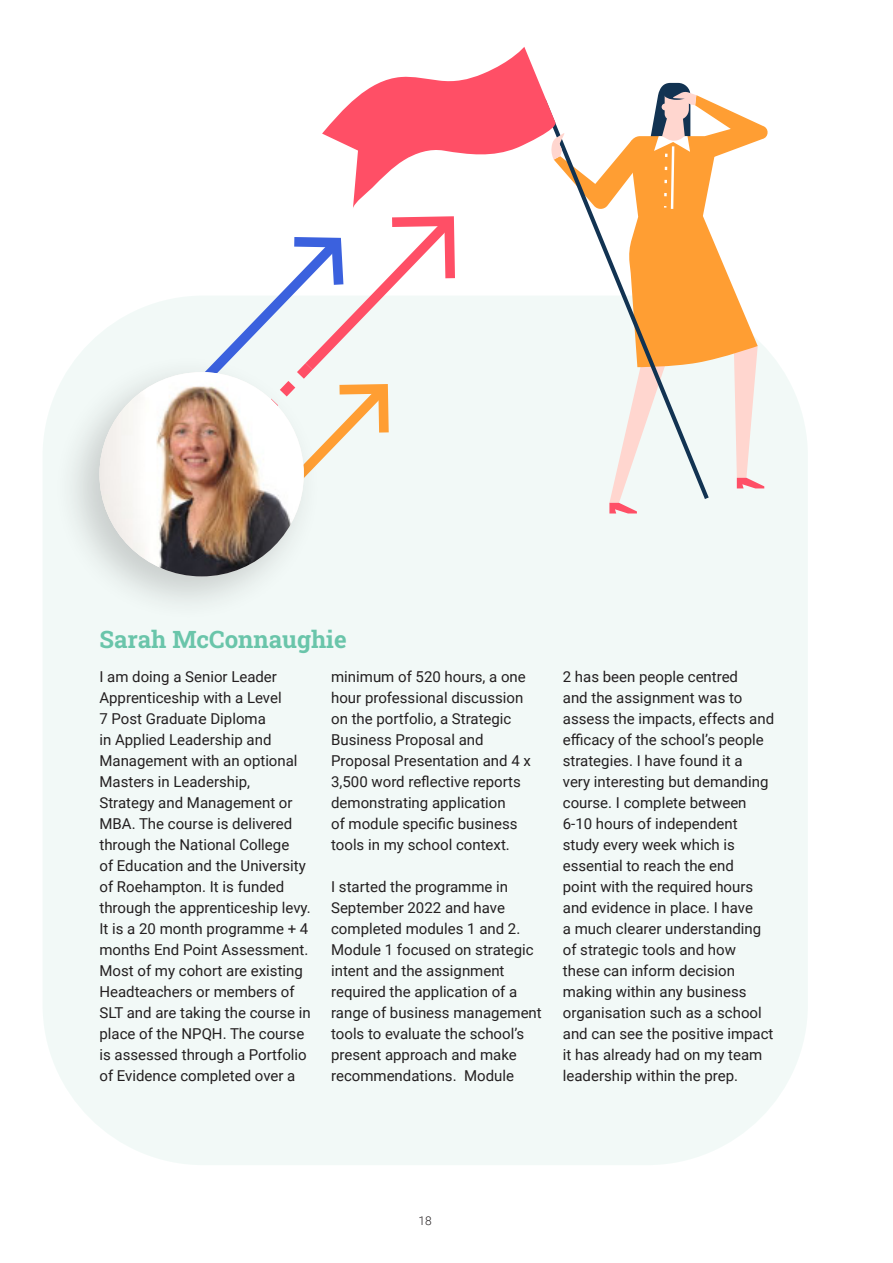
<style>
.page{position:relative;width:893px;height:1263px;background:#fff}
.page>*{position:absolute;margin:0;border:0;box-sizing:border-box;transform-origin:0 0}
.t1{font:24px "Roboto Slab";color:#6ac5aa}
.t2{font:15px/21px "Roboto";color:#231f20}
.t3{font:300 12px "Roboto";color:#231f20}
</style>
<div class="page">
<div style="left:43px;top:296px;width:765px;height:869px;background:#f2f9f7;border-radius:161px"></div>
<div style="left:53px;top:353px;width:269px;height:270px;background:#231f20;opacity:.2"></div>
<img style="left:99px;top:372px;width:205px;height:204px;border-radius:102px">
<svg style="left:102px;top:47px;width:666px;height:498px"></svg>
<p class="t1" style="left:99px;top:623px;width:249px">Sarah McConnaughie</p>
<p class="t2" style="left:99px;top:665px;width:213px">I am doing a Senior Leader<br>Apprenticeship with a Level<br>7 Post Graduate Diploma<br>in Applied Leadership and<br>Management with an optional<br>Masters in Leadership,<br>Strategy and Management or<br>MBA. The course is delivered through the National College<br>of Education and the University of Roehampton. It is funded through the apprenticeship levy.<br>It is a 20 month programme + 4 months End Point Assessment.<br>Most of my cohort are existing<br>Headteachers or members of<br>SLT and are taking the course in place of the NPQH. The course is assessed through a Portfolio of Evidence completed over a</p>
<p class="t2" style="left:331px;top:665px;width:201px">minimum of 520 hours, a one hour professional discussion on the portfolio, a Strategic<br>Business Proposal and<br>Proposal Presentation and 4 x<br>3,500 word reflective reports demonstrating application<br>of module specific business tools in my school context.</p>
<p class="t2" style="left:331px;top:875px;width:212px">I started the programme in<br>September 2022 and have completed modules 1 and 2.<br>Module 1 focused on strategic intent and the assignment required the application of a range of business management tools to evaluate the school’s present approach and make recommendations. Module</p>
<p class="t2" style="left:563px;top:665px;width:213px">2 has been people centred<br>and the assignment was to assess the impacts, effects and efficacy of the school’s people strategies. I have found it a<br>very interesting but demanding course. I complete between<br>6-10 hours of independent study every week which is essential to reach the end<br>point with the required hours and evidence in place. I have<br>a much clearer understanding of strategic tools and how these can inform decision making within any business organisation such as a school and can see the positive impact it has already had on my team leadership within the prep.</p>
<p class="t3" style="left:419px;top:1212px;width:15px">18</p>
</div>
